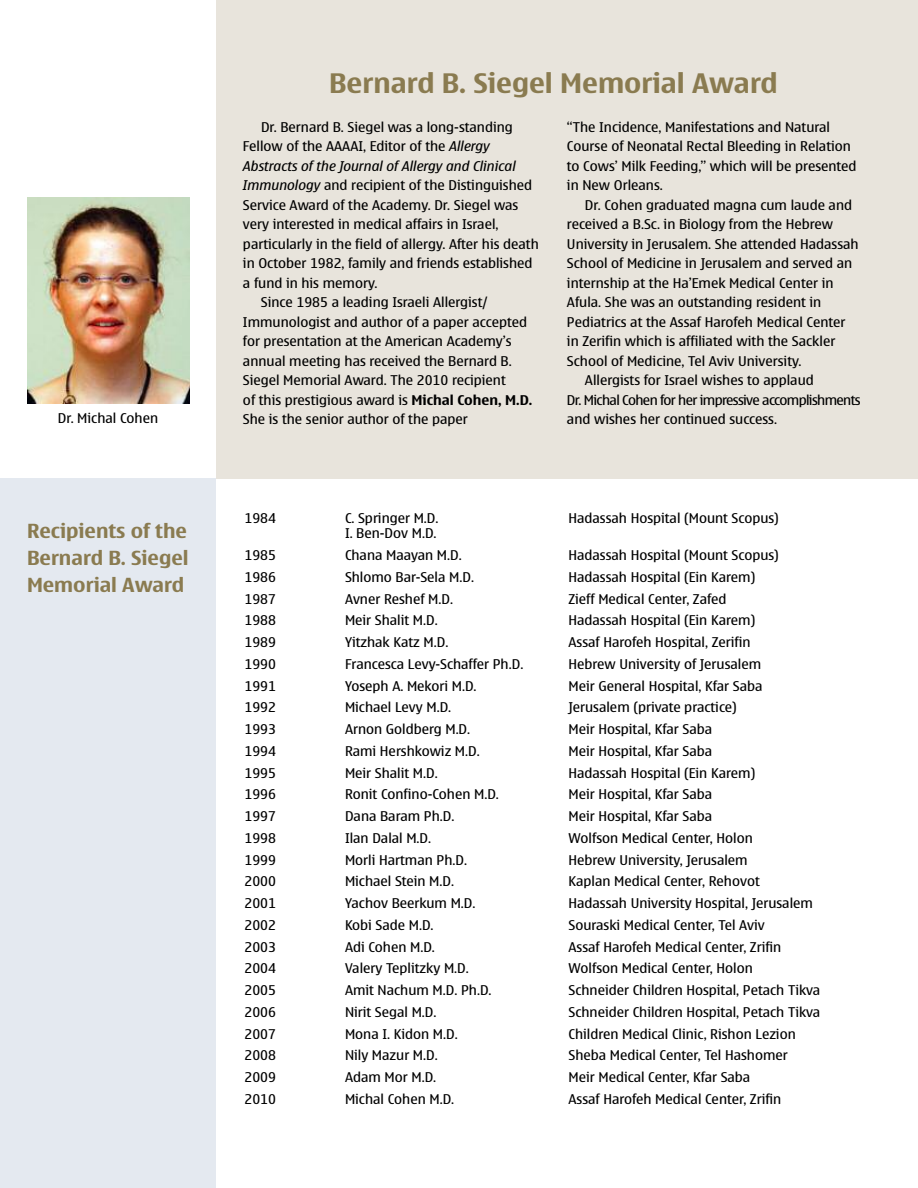
<style>
.page{position:relative;width:918px;height:1188px;background:#fff}
.page>*{position:absolute;margin:0;border:0;box-sizing:border-box;transform-origin:0 0}
.t1{font:700 27px "Nokia Sans Wide CE";color:#8a7b50}
.t2{font:700 19.5px/27px "Nokia Sans Wide CE";color:#8a7b50;text-align:justify}
.t3{font:13.5px/19.5px "Nokia Sans Wide CE";color:#000}
.t4{font:13.5px "Nokia Sans Wide CE";letter-spacing:-.045em;color:#000}
.t5{font:italic 13.5px "Nokia Sans Wide CE";color:#000}
.s1{font-style:italic}
.s2{font-weight:700}
</style>
<div class="page">
<div style="left:0;top:478px;width:216px;height:710px;background:#e4e9f0"></div>
<div style="left:216px;top:0;width:702px;height:478px;background:#e8e4dc"></div>
<hr style="left:917px;top:709px;width:1px;height:478px;background:#e8e4dc">
<img style="left:28px;top:197px;width:162px;height:207px">
<p class="t3" style="left:58px;top:409px;width:102px">Dr. Michal Cohen</p>
<h2 class="t2" style="left:27px;top:518px;width:163px">Recipients of the Bernard B. Siegel Memorial Award</h2>
<h1 class="t1" style="left:329px;top:72px;width:450px">Bernard B. Siegel Memorial Award</h1>
<p class="t3" style="left:261px;top:118px;width:253px">Dr. Bernard B. Siegel was a long-standing</p>
<p class="t3" style="left:243px;top:137px;width:248px">Fellow of the AAAAI, Editor of the <span class="s1">Allergy</span></p>
<p class="t5" style="left:243px;top:158px;width:274px">Abstracts of the Journal of Allergy and Clinical</p>
<p class="t3" style="left:243px;top:176px;width:291px"><span class="s1">Immunology</span> and recipient of the Distinguished</p>
<p class="t3" style="left:243px;top:196px;width:277px">Service Award of the Academy. Dr. Siegel was</p>
<p class="t3" style="left:243px;top:215px;width:257px">very interested in medical affairs in Israel,</p>
<p class="t3" style="left:243px;top:235px;width:297px">particularly in the field of allergy. After his death</p>
<p class="t3" style="left:243px;top:254px;width:291px">in October 1982, family and friends established</p>
<p class="t3" style="left:243px;top:274px;width:136px">a fund in his memory.</p>
<p class="t3" style="left:261px;top:293px;width:228px">Since 1985 a leading Israeli Allergist/</p>
<p class="t3" style="left:243px;top:313px;width:286px">Immunologist and author of a paper accepted</p>
<p class="t3" style="left:243px;top:332px;width:270px">for presentation at the American Academy’s</p>
<p class="t3" style="left:243px;top:352px;width:270px">annual meeting has received the Bernard B.</p>
<p class="t3" style="left:243px;top:371px;width:264px">Siegel Memorial Award. The 2010 recipient</p>
<p class="t3" style="left:243px;top:391px;width:291px">of this prestigious award is <span class="s2">Michal Cohen, M.D.</span></p>
<p class="t3" style="left:243px;top:410px;width:226px">She is the senior author of the paper</p>
<p class="t3" style="left:567px;top:118px;width:291px">“The Incidence, Manifestations and Natural Course of Neonatal Rectal Bleeding in Relation to Cows’ Milk Feeding,” which will be presented in New Orleans.</p>
<p class="t3" style="left:585px;top:196px;width:269px">Dr. Cohen graduated magna cum laude and</p>
<p class="t3" style="left:567px;top:215px;width:268px">received a B.Sc. in Biology from the Hebrew</p>
<p class="t3" style="left:567px;top:235px;width:293px">University in Jerusalem. She attended Hadassah</p>
<p class="t3" style="left:567px;top:254px;width:287px">School of Medicine in Jerusalem and served an</p>
<p class="t3" style="left:567px;top:274px;width:268px">internship at the Ha’Emek Medical Center in</p>
<p class="t3" style="left:567px;top:293px;width:256px">Afula. She was an outstanding resident in</p>
<p class="t3" style="left:567px;top:313px;width:280px">Pediatrics at the Assaf Harofeh Medical Center</p>
<p class="t3" style="left:567px;top:332px;width:270px">in Zerifin which is affiliated with the Sackler</p>
<p class="t3" style="left:567px;top:352px;width:236px">School of Medicine, Tel Aviv University.</p>
<p class="t3" style="left:585px;top:371px;width:230px">Allergists for Israel wishes to applaud</p>
<p class="t4" style="left:567px;top:392px;width:295px">Dr. Michal Cohen for her impressive accomplishments</p>
<p class="t3" style="left:567px;top:410px;width:212px">and wishes her continued success.</p>
<p class="t3" style="left:244px;top:509px;width:33px">1984</p>
<p class="t3" style="left:345px;top:509px;width:95px">C. Springer M.D.</p>
<p class="t3" style="left:569px;top:509px;width:212px">Hadassah Hospital (Mount Scopus)</p>
<p class="t3" style="left:345px;top:524px;width:93px">I. Ben-Dov M.D.</p>
<p class="t3" style="left:245px;top:546px;width:33px">1985</p>
<p class="t3" style="left:345px;top:546px;width:118px">Chana Maayan M.D.</p>
<p class="t3" style="left:569px;top:546px;width:212px">Hadassah Hospital (Mount Scopus)</p>
<p class="t3" style="left:245px;top:568px;width:33px">1986</p>
<p class="t3" style="left:345px;top:568px;width:131px">Shlomo Bar-Sela M.D.</p>
<p class="t3" style="left:569px;top:568px;width:188px">Hadassah Hospital (Ein Karem)</p>
<p class="t3" style="left:245px;top:589px;width:33px">1987</p>
<p class="t3" style="left:345px;top:589px;width:110px">Avner Reshef M.D.</p>
<p class="t3" style="left:569px;top:589px;width:160px">Zieff Medical Center, Zafed</p>
<p class="t3" style="left:244px;top:611px;width:33px">1988</p>
<p class="t3" style="left:345px;top:611px;width:94px">Meir Shalit M.D.</p>
<p class="t3" style="left:569px;top:611px;width:188px">Hadassah Hospital (Ein Karem)</p>
<p class="t3" style="left:245px;top:633px;width:33px">1989</p>
<p class="t3" style="left:345px;top:633px;width:105px">Yitzhak Katz M.D.</p>
<p class="t3" style="left:569px;top:633px;width:184px">Assaf Harofeh Hospital, Zerifin</p>
<p class="t3" style="left:245px;top:655px;width:33px">1990</p>
<p class="t3" style="left:345px;top:655px;width:180px">Francesca Levy-Schaffer Ph.D.</p>
<p class="t3" style="left:569px;top:655px;width:194px">Hebrew University of Jerusalem</p>
<p class="t3" style="left:245px;top:676px;width:33px">1991</p>
<p class="t3" style="left:345px;top:676px;width:133px">Yoseph A. Mekori M.D.</p>
<p class="t3" style="left:569px;top:676px;width:195px">Meir General Hospital, Kfar Saba</p>
<p class="t3" style="left:245px;top:698px;width:33px">1992</p>
<p class="t3" style="left:345px;top:698px;width:108px">Michael Levy M.D.</p>
<p class="t3" style="left:569px;top:698px;width:170px">Jerusalem (private practice)</p>
<p class="t3" style="left:245px;top:720px;width:33px">1993</p>
<p class="t3" style="left:345px;top:720px;width:127px">Arnon Goldberg M.D.</p>
<p class="t3" style="left:569px;top:720px;width:145px">Meir Hospital, Kfar Saba</p>
<p class="t3" style="left:245px;top:742px;width:33px">1994</p>
<p class="t3" style="left:345px;top:742px;width:136px">Rami Hershkowiz M.D.</p>
<p class="t3" style="left:569px;top:742px;width:145px">Meir Hospital, Kfar Saba</p>
<p class="t3" style="left:245px;top:763px;width:33px">1995</p>
<p class="t3" style="left:345px;top:763px;width:94px">Meir Shalit M.D.</p>
<p class="t3" style="left:569px;top:763px;width:188px">Hadassah Hospital (Ein Karem)</p>
<p class="t3" style="left:245px;top:785px;width:33px">1996</p>
<p class="t3" style="left:345px;top:785px;width:155px">Ronit Confino-Cohen M.D.</p>
<p class="t3" style="left:569px;top:785px;width:145px">Meir Hospital, Kfar Saba</p>
<p class="t3" style="left:245px;top:807px;width:33px">1997</p>
<p class="t3" style="left:345px;top:807px;width:111px">Dana Baram Ph.D.</p>
<p class="t3" style="left:569px;top:807px;width:145px">Meir Hospital, Kfar Saba</p>
<p class="t3" style="left:245px;top:829px;width:33px">1998</p>
<p class="t3" style="left:345px;top:829px;width:88px">Ilan Dalal M.D.</p>
<p class="t3" style="left:569px;top:829px;width:186px">Wolfson Medical Center, Holon</p>
<p class="t3" style="left:245px;top:850px;width:33px">1999</p>
<p class="t3" style="left:345px;top:850px;width:124px">Morli Hartman Ph.D.</p>
<p class="t3" style="left:569px;top:850px;width:181px">Hebrew University, Jerusalem</p>
<p class="t3" style="left:244px;top:872px;width:33px">2000</p>
<p class="t3" style="left:345px;top:872px;width:111px">Michael Stein M.D.</p>
<p class="t3" style="left:569px;top:872px;width:193px">Kaplan Medical Center, Rehovot</p>
<p class="t3" style="left:245px;top:894px;width:33px">2001</p>
<p class="t3" style="left:345px;top:894px;width:132px">Yachov Beerkum M.D.</p>
<p class="t3" style="left:569px;top:894px;width:246px">Hadassah University Hospital, Jerusalem</p>
<p class="t3" style="left:245px;top:916px;width:33px">2002</p>
<p class="t3" style="left:345px;top:916px;width:90px">Kobi Sade M.D.</p>
<p class="t3" style="left:569px;top:916px;width:198px">Souraski Medical Center, Tel Aviv</p>
<p class="t3" style="left:245px;top:937px;width:33px">2003</p>
<p class="t3" style="left:345px;top:937px;width:91px">Adi Cohen M.D.</p>
<p class="t3" style="left:569px;top:937px;width:214px">Assaf Harofeh Medical Center, Zrifin</p>
<p class="t3" style="left:245px;top:959px;width:33px">2004</p>
<p class="t3" style="left:345px;top:959px;width:125px">Valery Teplitzky M.D.</p>
<p class="t3" style="left:569px;top:959px;width:186px">Wolfson Medical Center, Holon</p>
<p class="t3" style="left:245px;top:981px;width:33px">2005</p>
<p class="t3" style="left:345px;top:981px;width:148px">Amit Nachum M.D. Ph.D.</p>
<p class="t3" style="left:569px;top:981px;width:253px">Schneider Children Hospital, Petach Tikva</p>
<p class="t3" style="left:245px;top:1003px;width:33px">2006</p>
<p class="t3" style="left:345px;top:1003px;width:93px">Nirit Segal M.D.</p>
<p class="t3" style="left:569px;top:1003px;width:253px">Schneider Children Hospital, Petach Tikva</p>
<p class="t3" style="left:245px;top:1024px;width:33px">2007</p>
<p class="t3" style="left:345px;top:1024px;width:114px">Mona I. Kidon M.D.</p>
<p class="t3" style="left:569px;top:1024px;width:229px">Children Medical Clinic, Rishon Lezion</p>
<p class="t3" style="left:245px;top:1046px;width:33px">2008</p>
<p class="t3" style="left:345px;top:1046px;width:94px">Nily Mazur M.D.</p>
<p class="t3" style="left:569px;top:1046px;width:221px">Sheba Medical Center, Tel Hashomer</p>
<p class="t3" style="left:245px;top:1068px;width:33px">2009</p>
<p class="t3" style="left:345px;top:1068px;width:93px">Adam Mor M.D.</p>
<p class="t3" style="left:569px;top:1068px;width:183px">Meir Medical Center, Kfar Saba</p>
<p class="t3" style="left:245px;top:1090px;width:33px">2010</p>
<p class="t3" style="left:345px;top:1090px;width:111px">Michal Cohen M.D.</p>
<p class="t3" style="left:569px;top:1090px;width:214px">Assaf Harofeh Medical Center, Zrifin</p>
</div>
